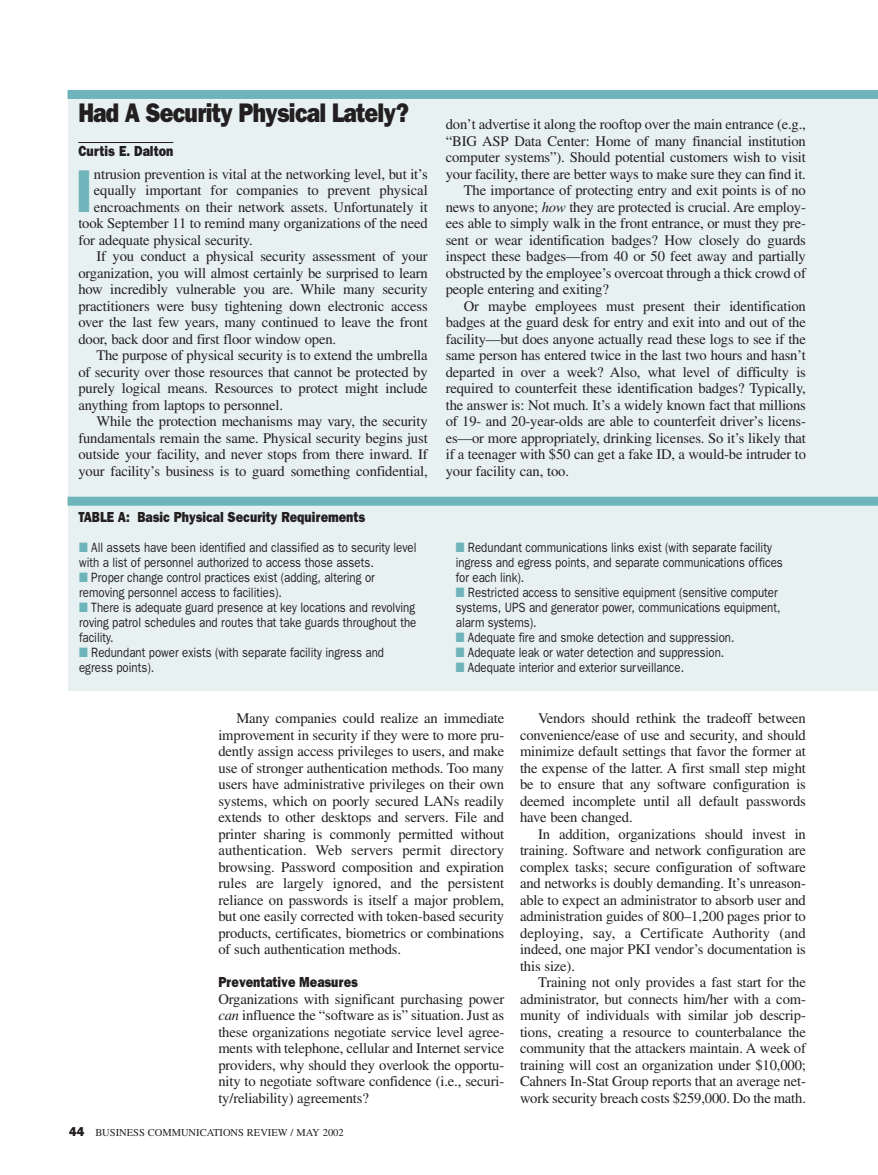
<style>
.page{position:relative;width:878px;height:1175px;background:#fff}
.page>*{position:absolute;margin:0;border:0;box-sizing:border-box;transform-origin:0 0}
.t1{font:800 60.6px "Franklin Gothic";color:#6fb4ba;scale:.8 1}
.t2{font:800 27px "Franklin Gothic";letter-spacing:-.03em;color:#231f20;scale:.85 1}
.t3{font:14.7px/16.5px "Times";letter-spacing:-.01em;color:#231f20;text-align:justify}
.t4{font:800 14.7px "Franklin Gothic";color:#231f20;scale:.85 1}
.t5{font:13.5px/15px "Franklin Gothic";color:#231f20;scale:.85 1}
.t6{font:10.5px "Times";color:#231f20}
.s1{color:#6fb4ba}
.s2{font-style:italic}
.s3{font-family:"Franklin Gothic";font-weight:800;font-size:12.75px}
</style>
<div class="page">
<div style="left:68px;top:96px;width:810px;height:594px;background:#e7f1f2"></div>
<hr style="left:78px;top:142px;width:95px;height:1px;background:#231f20">
<div style="left:68px;top:90px;width:810px;height:9px;background:#6fb4ba"></div>
<div style="left:68px;top:496px;width:810px;height:10px;background:#6fb4ba"></div>
<h2 class="t2" style="left:78px;top:103px;width:391px">Had A Security Physical Lately?</h2>
<p class="t4" style="left:78px;top:146px;width:113px">Curtis E. Dalton</p>
<h1 class="t1" style="left:76px;top:170px;width:21px">I</h1>
<p class="t3" style="left:94px;top:167px;width:335px">ntrusion prevention is vital at the networking level, but it’s</p>
<p class="t3" style="left:94px;top:183px;width:335px">equally important for companies to prevent physical</p>
<p class="t3" style="left:94px;top:200px;width:335px">encroachments on their network assets. Unfortunately it</p>
<p class="t3" style="left:78px;top:216px;width:351px">took September 11 to remind many organizations of the need</p>
<p class="t3" style="left:78px;top:233px;width:176px">for adequate physical security.</p>
<p class="t3" style="left:96px;top:249px;width:333px">If you conduct a physical security assessment of your</p>
<p class="t3" style="left:78px;top:266px;width:351px">organization, you will almost certainly be surprised to learn</p>
<p class="t3" style="left:78px;top:282px;width:351px">how incredibly vulnerable you are. While many security</p>
<p class="t3" style="left:78px;top:299px;width:351px">practitioners were busy tightening down electronic access</p>
<p class="t3" style="left:78px;top:315px;width:351px">over the last few years, many continued to leave the front</p>
<p class="t3" style="left:78px;top:332px;width:259px">door, back door and first floor window open.</p>
<p class="t3" style="left:96px;top:348px;width:333px">The purpose of physical security is to extend the umbrella</p>
<p class="t3" style="left:78px;top:365px;width:351px">of security over those resources that cannot be protected by</p>
<p class="t3" style="left:78px;top:381px;width:351px">purely logical means. Resources to protect might include</p>
<p class="t3" style="left:78px;top:398px;width:206px">anything from laptops to personnel.</p>
<p class="t3" style="left:96px;top:414px;width:333px">While the protection mechanisms may vary, the security</p>
<p class="t3" style="left:78px;top:431px;width:351px">fundamentals remain the same. Physical security begins just</p>
<p class="t3" style="left:78px;top:447px;width:351px">outside your facility, and never stops from there inward. If</p>
<p class="t3" style="left:78px;top:464px;width:351px">your facility’s business is to guard something confidential,</p>
<p class="t4" style="left:78px;top:512px;width:339px">TABLE A: Basic Physical Security Requirements</p>
<p class="t5" style="left:79px;top:541px;width:398px"><span class="s1">■</span> All assets have been identified and classified as to security level with a list of personnel authorized to access those assets.</p>
<p class="t5" style="left:79px;top:571px;width:349px"><span class="s1">■</span> Proper change control practices exist (adding, altering or removing personnel access to facilities).</p>
<p class="t5" style="left:79px;top:601px;width:398px;text-align:justify"><span class="s1">■</span> There is adequate guard presence at key locations and revolving roving patrol schedules and routes that take guards throughout the facility.</p>
<p class="t5" style="left:79px;top:646px;width:360px"><span class="s1">■</span> Redundant power exists (with separate facility ingress and egress points).</p>
<p class="t3" style="left:446px;top:117px;width:361px">don’t advertise it along the rooftop over the main entrance (e.g.,</p>
<p class="t3" style="left:446px;top:134px;width:361px">“BIG ASP Data Center: Home of many financial institution</p>
<p class="t3" style="left:446px;top:150px;width:361px">computer systems”). Should potential customers wish to visit</p>
<p class="t3" style="left:446px;top:167px;width:362px">your facility, there are better ways to make sure they can find it.</p>
<p class="t3" style="left:464px;top:183px;width:343px">The importance of protecting entry and exit points is of no</p>
<p class="t3" style="left:446px;top:200px;width:362px">news to anyone; <span class="s2">how</span> they are protected is crucial. Are employ-</p>
<p class="t3" style="left:446px;top:216px;width:361px">ees able to simply walk in the front entrance, or must they pre-</p>
<p class="t3" style="left:446px;top:233px;width:361px">sent or wear identification badges? How closely do guards</p>
<p class="t3" style="left:446px;top:249px;width:361px">inspect these badges—from 40 or 50 feet away and partially</p>
<p class="t3" style="left:446px;top:266px;width:361px">obstructed by the employee’s overcoat through a thick crowd of</p>
<p class="t3" style="left:446px;top:282px;width:165px">people entering and exiting?</p>
<p class="t3" style="left:464px;top:299px;width:343px">Or maybe employees must present their identification</p>
<p class="t3" style="left:446px;top:315px;width:361px">badges at the guard desk for entry and exit into and out of the</p>
<p class="t3" style="left:446px;top:332px;width:361px">facility—but does anyone actually read these logs to see if the</p>
<p class="t3" style="left:446px;top:348px;width:361px">same person has entered twice in the last two hours and hasn’t</p>
<p class="t3" style="left:446px;top:365px;width:361px">departed in over a week? Also, what level of difficulty is</p>
<p class="t3" style="left:446px;top:381px;width:361px">required to counterfeit these identification badges? Typically,</p>
<p class="t3" style="left:446px;top:398px;width:362px">the answer is: Not much. It’s a widely known fact that millions</p>
<p class="t3" style="left:446px;top:414px;width:361px">of 19- and 20-year-olds are able to counterfeit driver’s licens-</p>
<p class="t3" style="left:446px;top:431px;width:361px">es—or more appropriately, drinking licenses. So it’s likely that</p>
<p class="t3" style="left:446px;top:447px;width:362px">if a teenager with $50 can get a fake ID, a would-be intruder to</p>
<p class="t3" style="left:446px;top:464px;width:125px">your facility can, too.</p>
<p class="t5" style="left:456px;top:541px;width:386px"><span class="s1">■</span> Redundant communications links exist (with separate facility ingress and egress points, and separate communications offices for each link).</p>
<p class="t5" style="left:456px;top:586px;width:383px"><span class="s1">■</span> Restricted access to sensitive equipment (sensitive computer systems, UPS and generator power, communications equipment, alarm systems).</p>
<p class="t5" style="left:456px;top:631px;width:329px"><span class="s1">■</span> Adequate fire and smoke detection and suppression.</p>
<p class="t5" style="left:456px;top:646px;width:317px"><span class="s1">■</span> Adequate leak or water detection and suppression.</p>
<p class="t5" style="left:456px;top:661px;width:270px"><span class="s1">■</span> Adequate interior and exterior surveillance.</p>
<p class="t3" style="left:218px;top:711px;width:287px;text-indent:18px">Many companies could realize an immediate improvement in security if they were to more pru&shy;dently assign access privileges to users, and make use of stronger authentication methods. Too many users have administrative privileges on their own systems, which on poorly secured LANs readily extends to other desktops and servers. File and printer sharing is commonly permitted without authentication. Web servers permit directory browsing. Password composition and expiration rules are largely ignored, and the persistent reliance on passwords is itself a major problem, but one easily corrected with token-based security products, certificates, biometrics or combinations of such authentication methods.</p>
<p class="t4" style="left:218px;top:977px;width:166px">Preventative Measures</p>
<p class="t3" style="left:218px;top:992px;width:287px">Organizations with significant purchasing power <span class="s2">can</span> influence the “software as is” situation. Just as these organizations negotiate service level agree&shy;ments with telephone, cellular and Internet service providers, why should they overlook the opportu&shy;nity to negotiate software confidence (i.e., securi&shy;ty/reliability) agreements?</p>
<p class="t6" style="left:69px;top:1128px;width:276px"><span class="s3">44</span> BUSINESS COMMUNICATIONS REVIEW / MAY 2002</p>
<p class="t3" style="left:520px;top:711px;width:287px;text-indent:18px">Vendors should rethink the tradeoff between convenience/ease of use and security, and should minimize default settings that favor the former at the expense of the latter. A first small step might be to ensure that any software configuration is deemed incomplete until all default passwords have been changed.</p>
<p class="t3" style="left:520px;top:827px;width:287px;text-indent:18px">In addition, organizations should invest in training. Software and network configuration are complex tasks; secure configuration of software and networks is doubly demanding. It’s unreason&shy;able to expect an administrator to absorb user and administration guides of 800–1,200 pages prior to deploying, say, a Certificate Authority (and indeed, one major PKI vendor’s documentation is this size).</p>
<p class="t3" style="left:520px;top:975px;width:287px;text-indent:18px">Training not only provides a fast start for the administrator, but connects him/her with a com&shy;munity of individuals with similar job descrip&shy;tions, creating a resource to counterbalance the community that the attackers maintain. A week of training will cost an organization under $10,000; Cahners In-Stat Group reports that an average net&shy;work security breach costs $259,000. Do the math.</p>
</div>
